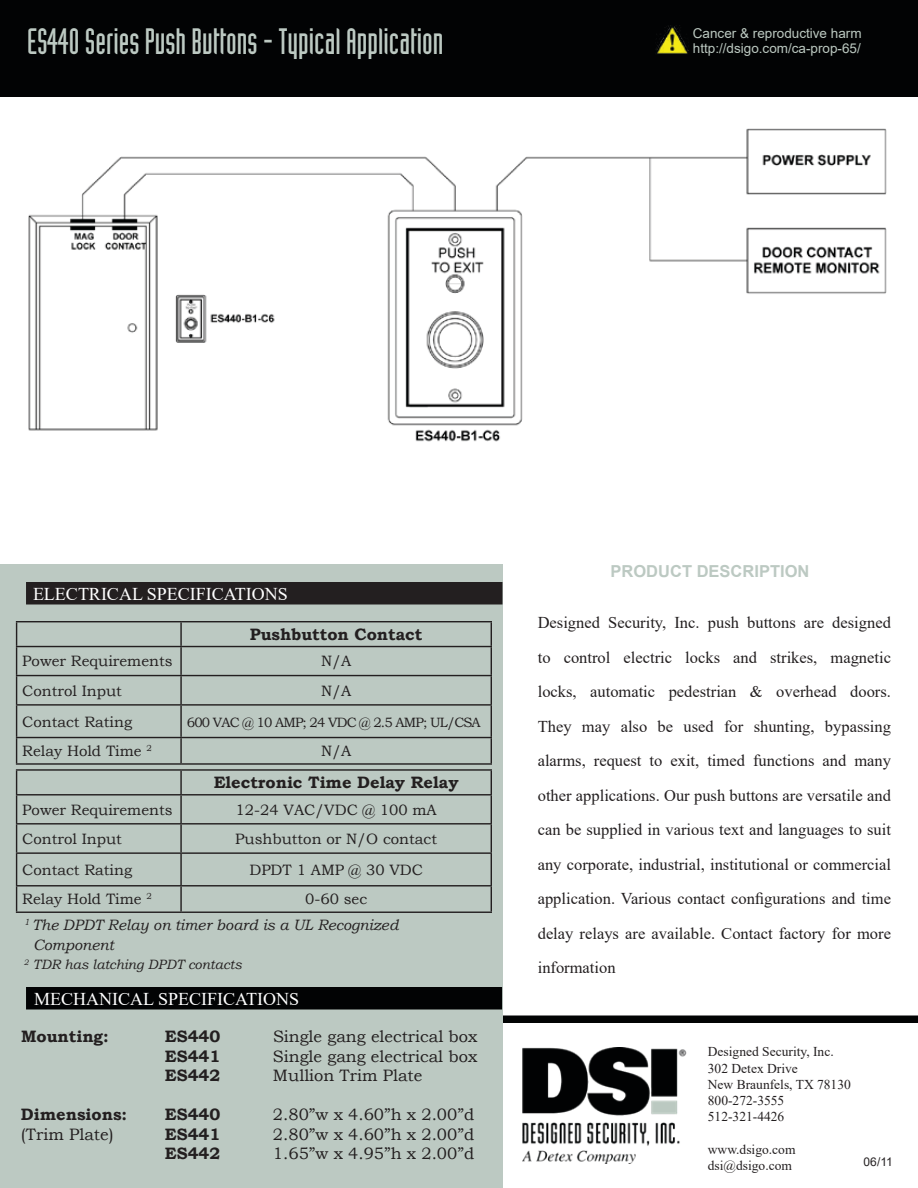
<style>
.page{position:relative;width:918px;height:1188px;background:#fff}
.page>*{position:absolute;margin:0;border:0;box-sizing:border-box;transform-origin:0 0}
.t1{font:36px "Industria LT Std Solid";color:#bcc9c2}
.t2{font:18px "Times New Roman";color:#fff}
.t3{font:16.5px/34.5px "Times New Roman";color:#231f20;text-align:justify}
.t4{font:16.5px "Bookman Old Style";color:#231f20}
.t5{font:700 16.5px "Bookman Old Style";color:#231f20}
.t6{font:700 16.5px "Arial";color:#bcc9c2}
.t7{font:15px "Bookman Old Style";color:#231f20}
.t8{font:italic 15px/25.7px "Bookman Old Style";color:#231f20}
.t9{font:13.5px/16.2px "Times New Roman";color:#231f20}
.t10{font:13.5px/15px "Arial";color:#bcc9c1}
.t11{font:13.5px "Bookman Old Style";letter-spacing:-.06em;color:#231f20}
.t12{font:italic 13.5px "Bookman Old Style";color:#231f20}
.t13{font:12px "Arial";color:#231f20}
.s1{font-style:normal}
</style>
<div class="page">
<div style="left:463px;top:1016px;width:455px;height:7px;background:#020304"></div>
<div style="left:0;top:0;width:918px;height:97px;background:#020304"></div>
<div style="left:0;top:564px;width:502px;height:624px;background:#bcc9c2"></div>
<div style="left:26px;top:582px;width:477px;height:22px;background:#231f20"></div>
<div style="left:26px;top:987px;width:476px;height:23px;background:#020304"></div>
<img style="left:523px;top:1047px;width:164px;height:116px">
<img style="left:28px;top:128px;width:859px;height:314px">
<hr style="left:16px;top:621px;width:165px;height:1px;background:#231f20">
<hr style="left:181px;top:621px;width:311px;height:1px;background:#231f20">
<hr style="left:180px;top:622px;width:2px;height:24px;background:#231f20">
<hr style="left:16px;top:646px;width:165px;height:1px;background:#231f20">
<hr style="left:181px;top:646px;width:311px;height:1px;background:#231f20">
<hr style="left:180px;top:647px;width:2px;height:28px;background:#231f20">
<hr style="left:16px;top:675px;width:165px;height:1px;background:#231f20">
<svg style="left:16px;top:622px;width:1px;height:82px"></svg>
<hr style="left:181px;top:675px;width:311px;height:1px;background:#231f20">
<hr style="left:180px;top:676px;width:2px;height:28px;background:#231f20">
<svg style="left:491px;top:622px;width:1px;height:82px"></svg>
<hr style="left:16px;top:704px;width:165px;height:2px;background:#231f20">
<hr style="left:16px;top:706px;width:1px;height:31px;background:#231f20">
<hr style="left:181px;top:704px;width:311px;height:2px;background:#231f20">
<hr style="left:180px;top:706px;width:2px;height:31px;background:#231f20">
<hr style="left:491px;top:706px;width:1px;height:31px;background:#231f20">
<hr style="left:16px;top:737px;width:165px;height:1px;background:#231f20">
<svg style="left:16px;top:738px;width:1px;height:25px"></svg>
<hr style="left:181px;top:737px;width:311px;height:1px;background:#231f20">
<hr style="left:180px;top:738px;width:2px;height:25px;background:#231f20">
<svg style="left:491px;top:738px;width:1px;height:25px"></svg>
<hr style="left:16px;top:763px;width:165px;height:2px;background:#231f20">
<hr style="left:181px;top:763px;width:311px;height:2px;background:#231f20">
<hr style="left:16px;top:769px;width:165px;height:2px;background:#231f20">
<hr style="left:181px;top:769px;width:311px;height:2px;background:#231f20">
<hr style="left:180px;top:771px;width:2px;height:23px;background:#231f20">
<hr style="left:16px;top:794px;width:165px;height:2px;background:#231f20">
<hr style="left:181px;top:794px;width:311px;height:2px;background:#231f20">
<hr style="left:180px;top:796px;width:2px;height:27px;background:#231f20">
<hr style="left:16px;top:823px;width:165px;height:2px;background:#231f20">
<svg style="left:16px;top:771px;width:1px;height:81px"></svg>
<hr style="left:181px;top:823px;width:311px;height:2px;background:#231f20">
<hr style="left:180px;top:825px;width:2px;height:27px;background:#231f20">
<svg style="left:491px;top:771px;width:1px;height:81px"></svg>
<hr style="left:16px;top:852px;width:165px;height:2px;background:#231f20">
<hr style="left:16px;top:854px;width:1px;height:31px;background:#231f20">
<hr style="left:181px;top:852px;width:311px;height:2px;background:#231f20">
<hr style="left:180px;top:854px;width:2px;height:31px;background:#231f20">
<hr style="left:491px;top:854px;width:1px;height:31px;background:#231f20">
<hr style="left:16px;top:885px;width:165px;height:1px;background:#231f20">
<svg style="left:16px;top:886px;width:1px;height:26px"></svg>
<hr style="left:181px;top:885px;width:311px;height:1px;background:#231f20">
<hr style="left:180px;top:886px;width:2px;height:26px;background:#231f20">
<svg style="left:491px;top:886px;width:1px;height:26px"></svg>
<hr style="left:16px;top:912px;width:165px;height:1px;background:#231f20">
<hr style="left:181px;top:912px;width:311px;height:1px;background:#231f20">
<img style="left:656px;top:25px;width:32px;height:29px">
<h1 class="t1" style="left:27px;top:22px;width:418px">ES440 Series Push Buttons - Typical Application</h1>
<p class="t10" style="left:693px;top:26px;width:170px">Cancer &amp; reproductive harm http://dsigo.com/ca-prop-65/</p>
<p class="t2" style="left:33px;top:581px;width:256px">ELECTRICAL SPECIFICATIONS</p>
<p class="t5" style="left:250px;top:622px;width:174px">Pushbutton Contact</p>
<p class="t7" style="left:22px;top:652px;width:152px">Power Requirements</p>
<p class="t7" style="left:321px;top:652px;width:32px">N/A</p>
<p class="t7" style="left:22px;top:681px;width:101px">Control Input</p>
<p class="t7" style="left:321px;top:681px;width:32px">N/A</p>
<p class="t7" style="left:22px;top:712px;width:111px">Contact Rating</p>
<p class="t11" style="left:187px;top:713px;width:296px">600 VAC @ 10 AMP; 24 VDC @ 2.5 AMP; UL/CSA</p>
<p class="t7" style="left:22px;top:741px;width:131px">Relay Hold Time <sup>2</sup></p>
<p class="t7" style="left:321px;top:741px;width:32px">N/A</p>
<p class="t5" style="left:214px;top:771px;width:246px">Electronic Time Delay Relay</p>
<p class="t7" style="left:22px;top:800px;width:152px">Power Requirements</p>
<p class="t7" style="left:236px;top:800px;width:203px">12-24 VAC/VDC @ 100 mA</p>
<p class="t7" style="left:22px;top:829px;width:101px">Control Input</p>
<p class="t7" style="left:235px;top:829px;width:203px">Pushbutton or N/O contact</p>
<p class="t7" style="left:22px;top:860px;width:111px">Contact Rating</p>
<p class="t7" style="left:249px;top:860px;width:175px">DPDT 1 AMP @ 30 VDC</p>
<p class="t7" style="left:22px;top:890px;width:131px">Relay Hold Time <sup>2</sup></p>
<p class="t8" style="left:24px;top:886px;width:376px;text-indent:281px"><span class="s1">0-60 sec<br></span><sup>1</sup> The DPDT Relay on timer board is a UL Recognized</p>
<p class="t8" style="left:33px;top:931px;width:82px">Component</p>
<p class="t12" style="left:24px;top:955px;width:219px"><sup>2</sup> TDR has latching DPDT contacts</p>
<p class="t2" style="left:34px;top:987px;width:266px">MECHANICAL SPECIFICATIONS</p>
<p class="t5" style="left:21px;top:1025px;width:89px">Mounting:</p>
<p class="t5" style="left:165px;top:1025px;width:57px">ES440</p>
<p class="t4" style="left:273px;top:1026px;width:206px">Single gang electrical box</p>
<p class="t5" style="left:165px;top:1044px;width:57px">ES441</p>
<p class="t4" style="left:273px;top:1045px;width:206px">Single gang electrical box</p>
<p class="t5" style="left:165px;top:1064px;width:57px">ES442</p>
<p class="t4" style="left:273px;top:1065px;width:151px">Mullion Trim Plate</p>
<p class="t5" style="left:21px;top:1103px;width:108px">Dimensions:</p>
<p class="t5" style="left:165px;top:1103px;width:57px">ES440</p>
<p class="t4" style="left:273px;top:1104px;width:203px">2.80”w x 4.60”h x 2.00”d</p>
<p class="t4" style="left:21px;top:1123px;width:94px">(Trim Plate)</p>
<p class="t5" style="left:165px;top:1122px;width:57px">ES441</p>
<p class="t4" style="left:273px;top:1123px;width:203px">2.80”w x 4.60”h x 2.00”d</p>
<p class="t5" style="left:165px;top:1142px;width:57px">ES442</p>
<p class="t4" style="left:273px;top:1143px;width:203px">1.65”w x 4.95”h x 2.00”d</p>
<p class="t6" style="left:611px;top:559px;width:200px">PRODUCT DESCRIPTION</p>
<p class="t3" style="left:538px;top:605px;width:355px">Designed Security, Inc. push buttons are designed to control electric locks and strikes, magnetic locks, automatic pedestrian &amp; overhead doors.<br>They may also be used for shunting, bypassing alarms, request to exit, timed functions and many other applications. Our push buttons are versatile and can be supplied in various text and languages to suit any corporate, industrial, institutional or commercial application. Various contact configurations and time delay relays are available. Contact factory for more information</p>
<p class="t9" style="left:708px;top:1043px;width:144px">Designed Security, Inc.<br>302 Detex Drive<br>New Braunfels, TX 78130<br>800-272-3555<br>512-321-4426</p>
<p class="t9" style="left:708px;top:1141px;width:89px">www.dsigo.com dsi@dsigo.com</p>
<p class="t13" style="left:864px;top:1154px;width:31px">06/11</p>
</div>
